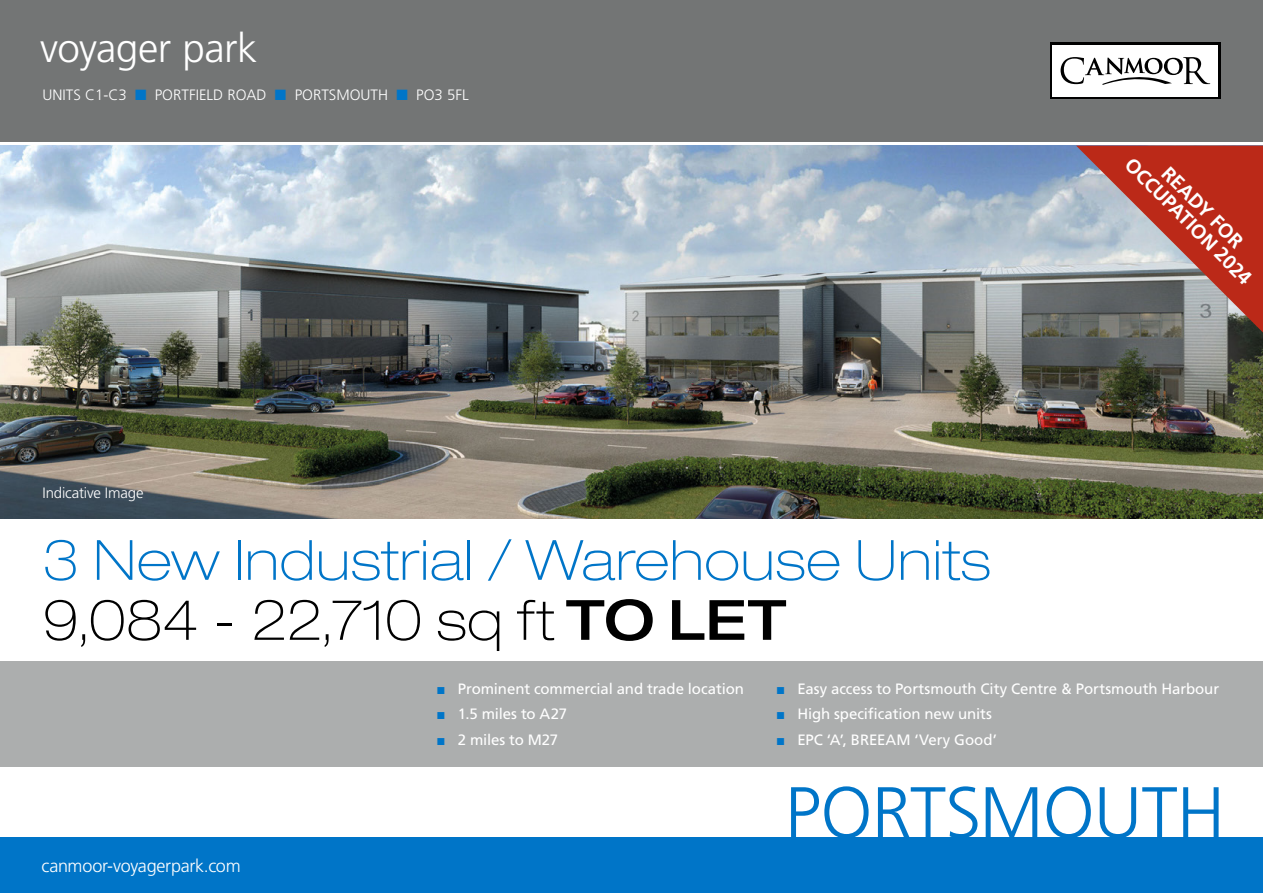
<style>
.page{position:relative;width:1263px;height:893px;background:#fff}
.page>*{position:absolute;margin:0;border:0;box-sizing:border-box;transform-origin:0 0}
.t1{font:300 72px "Frutiger LT Std";letter-spacing:-.01em;color:#0075c8}
.t2{font:100 expanded 55.5px/60px "Helvetica Neue LT Pro";letter-spacing:.015em;color:#0075c8}
.t3{font:300 40.5px "Frutiger LT Std";letter-spacing:-.015em;color:#fff}
.t4{font:700 19.8px/19.8px "Frutiger LT Std";color:#fff;text-align:center}
.t5{font:300 18px "Frutiger LT Std";letter-spacing:-.015em;color:#fff}
.t6{font:15px "Frutiger LT Std";letter-spacing:-.005em;color:#fff}
.t7{font:300 15px "Frutiger LT Std";color:#fff}
.s1{color:#fefefe}
.s2{color:#0075c8}
.s3{color:#000}
.s4{font-weight:500;color:#000}
.s5{font-family:"Arial";color:#0075c8}
</style>
<div class="page">
<div style="left:0;top:0;width:1263px;height:141px;background:#737575"></div>
<div style="left:1050px;top:43px;width:170px;height:56px;background:#000"></div>
<div style="left:1052px;top:45px;width:166px;height:52px;background:#fff"></div>
<svg style="left:1060px;top:57px;width:150px;height:28px"></svg>
<div style="left:0;top:838px;width:1263px;height:55px;background:#0075c8"></div>
<div style="left:0;top:661px;width:1263px;height:105px;background:#acaeae"></div>
<img style="left:0;top:146px;width:1263px;height:373px">
<svg style="left:1076px;top:146px;width:187px;height:187px;background:#a8645e"></svg>
<h3 class="t3" style="left:40px;top:26px;width:219px">voyager park</h3>
<p class="t7" style="left:43px;top:86px;width:428px"><span class="s1">UNITS C1-C3</span> <span class="s2">■</span> PORTFIELD ROAD <span class="s2">■</span> PORTSMOUTH <span class="s2">■</span> PO3 5FL</p>
<p class="t7" style="left:43px;top:484px;width:103px">Indicative Image</p>
<h2 class="t2" style="left:43px;top:529px;width:949px">3 New Industrial / Warehouse Units<br><span class="s3">9,084 - 22,710 sq ft</span> <span class="s4">TO LET</span></h2>
<h3 class="t4" style="left:1149px;top:140px;width:171px;rotate:45deg">READY FOR<br>OCCUPATION 2024</h3>
<p class="t5" style="left:41px;top:855px;width:201px">canmoor-voyagerpark.com</p>
<p class="t6" style="left:437px;top:680px;width:309px"><span class="s5">■</span> Prominent commercial and trade location</p>
<p class="t6" style="left:437px;top:705px;width:132px"><span class="s5">■</span> 1.5 miles to A27</p>
<p class="t6" style="left:437px;top:731px;width:123px"><span class="s5">■</span> 2 miles to M27</p>
<p class="t6" style="left:776px;top:680px;width:445px"><span class="s5">■</span> Easy access to Portsmouth City Centre &amp; Portsmouth Harbour</p>
<p class="t6" style="left:776px;top:705px;width:218px"><span class="s5">■</span> High specification new units</p>
<p class="t6" style="left:776px;top:731px;width:222px"><span class="s5">■</span> EPC ‘A’, BREEAM ‘Very Good’</p>
<h1 class="t1" style="left:785px;top:772px;width:441px">PORTSMOUTH</h1>
</div>
